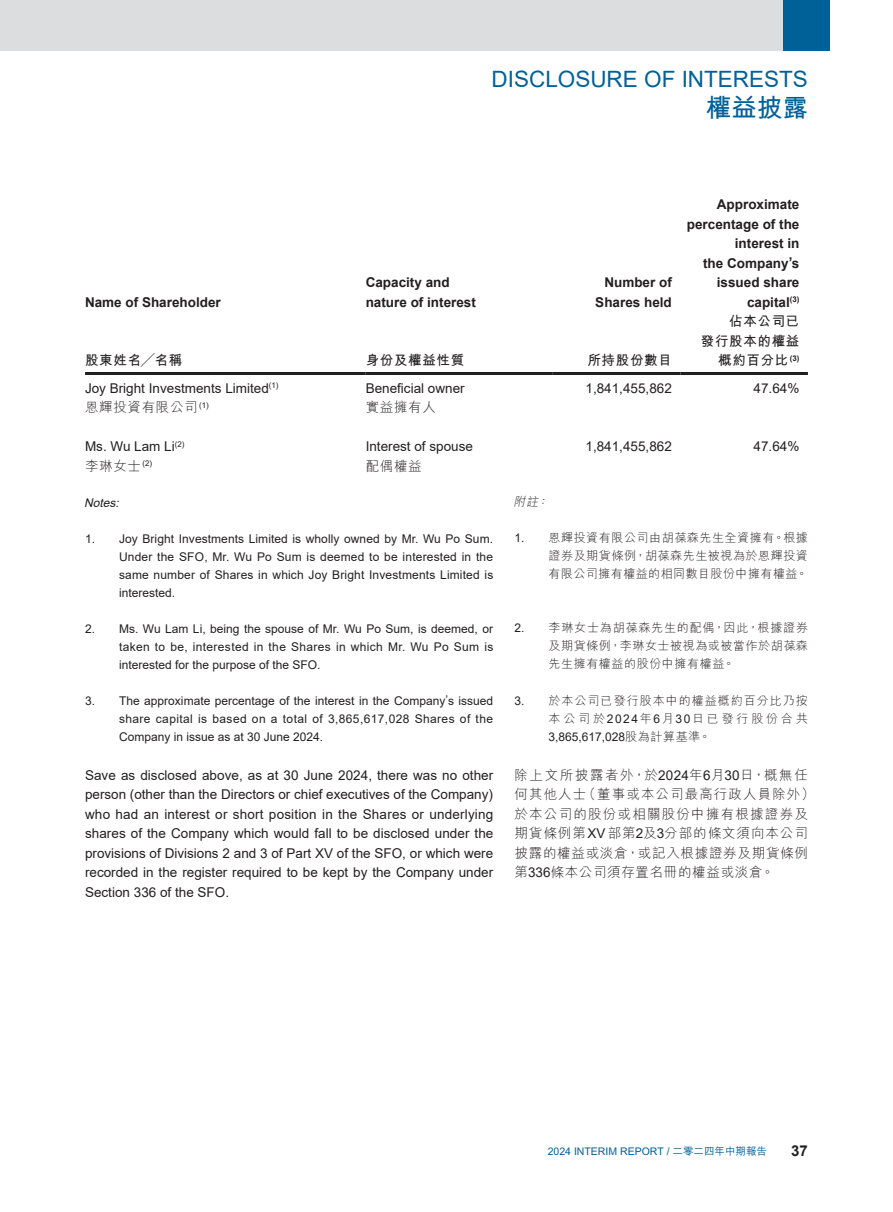
<style>
.page{position:relative;width:893px;height:1212px;background:#fff}
.page>*{position:absolute;margin:0;border:0;box-sizing:border-box;transform-origin:0 0}
.t1{font:700 25.5px "M Hei HK";color:#006198}
.t2{font:22.5px "Arial";color:#006198}
.t3{font:700 15px "Arial";color:#231f20}
.t4{font:13.5px/19.5px "Arial";color:#231f20;text-align:justify}
.t5{font:300 13.5px/19.5px "M Hei HK";letter-spacing:.07em;color:#231f20}
.t6{font:700 13.5px/19.5px "Arial";color:#231f20;text-align:right}
.t7{font:700 13.5px/19.5px "M Hei HK";letter-spacing:.05em;color:#231f20;text-align:right}
.t8{font:300 13.5px "M Hei HK";letter-spacing:.05em;color:#231f20}
.t9{font:12px/18px "Arial";letter-spacing:.015em;color:#231f20;text-align:justify}
.t10{font:300 12px/18px "M Hei HK";letter-spacing:.05em;color:#231f20;text-align:justify}
.t11{font:300 12px/18px "M Hei HK";letter-spacing:.085em;color:#231f20;text-align:right}
.t12{font:italic 12px "Arial";color:#231f20}
.t13{font:italic 300 12px "M Hei HK";color:#231f20}
.t14{font:500 10.5px "M Hei HK";color:#006198}
.s1{font-family:"Arial";font-weight:400}
.s2{font-family:"M Hei HK";font-weight:300}
</style>
<div class="page">
<div style="left:782px;top:0;width:47px;height:51px;background:#006198"></div>
<div style="left:0;top:0;width:782px;height:51px;background:#dcdddf"></div>
<hr style="left:85px;top:372px;width:281px;height:3px;background:#231f20">
<hr style="left:366px;top:372px;width:187px;height:3px;background:#231f20">
<hr style="left:553px;top:372px;width:127px;height:3px;background:#231f20">
<hr style="left:680px;top:372px;width:128px;height:3px;background:#231f20">
<p class="t6" style="left:85px;top:292px;width:137px">Name of Shareholder</p>
<h2 class="t2" style="left:492px;top:63px;width:318px">DISCLOSURE OF INTERESTS</h2>
<h1 class="t1" style="left:706px;top:89px;width:103px">權益披露</h1>
<p class="t6" style="left:366px;top:273px;width:112px;text-align:left">Capacity and nature of interest</p>
<p class="t6" style="left:595px;top:273px;width:78px">Number of<br>Shares held</p>
<p class="t6" style="left:687px;top:195px;width:114px">Approximate percentage of the interest in<br>the Company’s issued share capital<sup>(3)</sup></p>
<p class="t7" style="left:85px;top:349px;width:99px">股東姓名╱名稱</p>
<p class="t7" style="left:366px;top:349px;width:100px">身份及權益性質</p>
<p class="t7" style="left:587px;top:349px;width:86px">所持股份數目</p>
<p class="t7" style="left:701px;top:310px;width:100px">佔本公司已<br>發行股本的權益概約百分比<sup>(3)</sup></p>
<p class="t4" style="left:85px;top:378px;width:195px">Joy Bright Investments Limited<sup>(1)</sup></p>
<p class="t4" style="left:366px;top:378px;width:101px">Beneficial owner</p>
<p class="t4" style="left:585px;top:378px;width:88px">1,841,455,862</p>
<p class="t4" style="left:754px;top:378px;width:47px">47.64%</p>
<p class="t8" style="left:85px;top:400px;width:125px">恩輝投資有限公司<sup>(1)</sup></p>
<p class="t5" style="left:366px;top:397px;width:72px">實益擁有人</p>
<p class="t4" style="left:85px;top:437px;width:101px">Ms. Wu Lam Li<sup>(2)</sup></p>
<p class="t4" style="left:366px;top:437px;width:109px">Interest of spouse</p>
<p class="t4" style="left:585px;top:437px;width:88px">1,841,455,862</p>
<p class="t4" style="left:754px;top:437px;width:47px">47.64%</p>
<p class="t5" style="left:85px;top:456px;width:69px">李琳女士<sup>(2)</sup></p>
<p class="t5" style="left:366px;top:456px;width:58px">配偶權益</p>
<p class="t12" style="left:84px;top:494px;width:40px">Notes:</p>
<p class="t9" style="left:119px;top:529px;width:376px;text-indent:-34px">1. Joy Bright Investments Limited is wholly owned by Mr. Wu Po Sum.<br>Under the SFO, Mr. Wu Po Sum is deemed to be interested in the same number of Shares in which Joy Bright Investments Limited is interested.</p>
<p class="t9" style="left:119px;top:619px;width:376px;text-indent:-34px">2. Ms. Wu Lam Li, being the spouse of Mr. Wu Po Sum, is deemed, or taken to be, interested in the Shares in which Mr. Wu Po Sum is interested for the purpose of the SFO.</p>
<p class="t9" style="left:119px;top:691px;width:376px;text-indent:-34px">3. The approximate percentage of the interest in the Company’s issued share capital is based on a total of 3,865,617,028 Shares of the Company in issue as at 30 June 2024.</p>
<p class="t4" style="left:85px;top:765px;width:410px">Save as disclosed above, as at 30 June 2024, there was no other person (other than the Directors or chief executives of the Company) who had an interest or short position in the Shares or underlying shares of the Company which would fall to be disclosed under the provisions of Divisions 2 and 3 of Part XV of the SFO, or which were recorded in the register required to be kept by the Company under Section 336 of the SFO.</p>
<p class="t13" style="left:514px;top:496px;width:39px">附註：</p>
<p class="t10" style="left:549px;top:529px;width:261px;text-indent:-34px"><span class="s1">1.</span> 恩輝投資有限公司由胡葆森先生全資擁有。根據證券及期貨條例，胡葆森先生被視為於恩輝投資有限公司擁有權益的相同數目股份中擁有權益。</p>
<p class="t10" style="left:549px;top:619px;width:261px;text-indent:-34px"><span class="s1">2.</span> 李琳女士為胡葆森先生的配偶，因此，根據證券及期貨條例，李琳女士被視為或被當作於胡葆森先生擁有權益的股份中擁有權益。</p>
<p class="t11" style="left:514px;top:691px;width:295px"><span class="s1">3.</span> 於本公司已發行股本中的權益概約百分比乃按本公司於<span class="s1">2024</span>年<span class="s1">6</span>月<span class="s1">30</span>日已發行股份合共</p>
<p class="t9" style="left:549px;top:727px;width:164px">3,865,617,028<span class="s2">股為計算基準。</span></p>
<p class="t5" style="left:514px;top:764px;width:302px">除上文所披露者外，於<span class="s1">2024</span>年<span class="s1">6</span>月<span class="s1">30</span>日，概無任何其他人士（董事或本公司最高行政人員除外）於本公司的股份或相關股份中擁有根據證券及期貨條例第<span class="s1">XV</span>部第<span class="s1">2</span>及<span class="s1">3</span>分部的條文須向本公司披露的權益或淡倉，或記入根據證券及期貨條例第<span class="s1">336</span>條本公司須存置名冊的權益或淡倉。</p>
<p class="t14" style="left:548px;top:1144px;width:221px">2024 INTERIM REPORT / 二零二四年中期報告</p>
<p class="t3" style="left:791px;top:1140px;width:18px">37</p>
</div>
